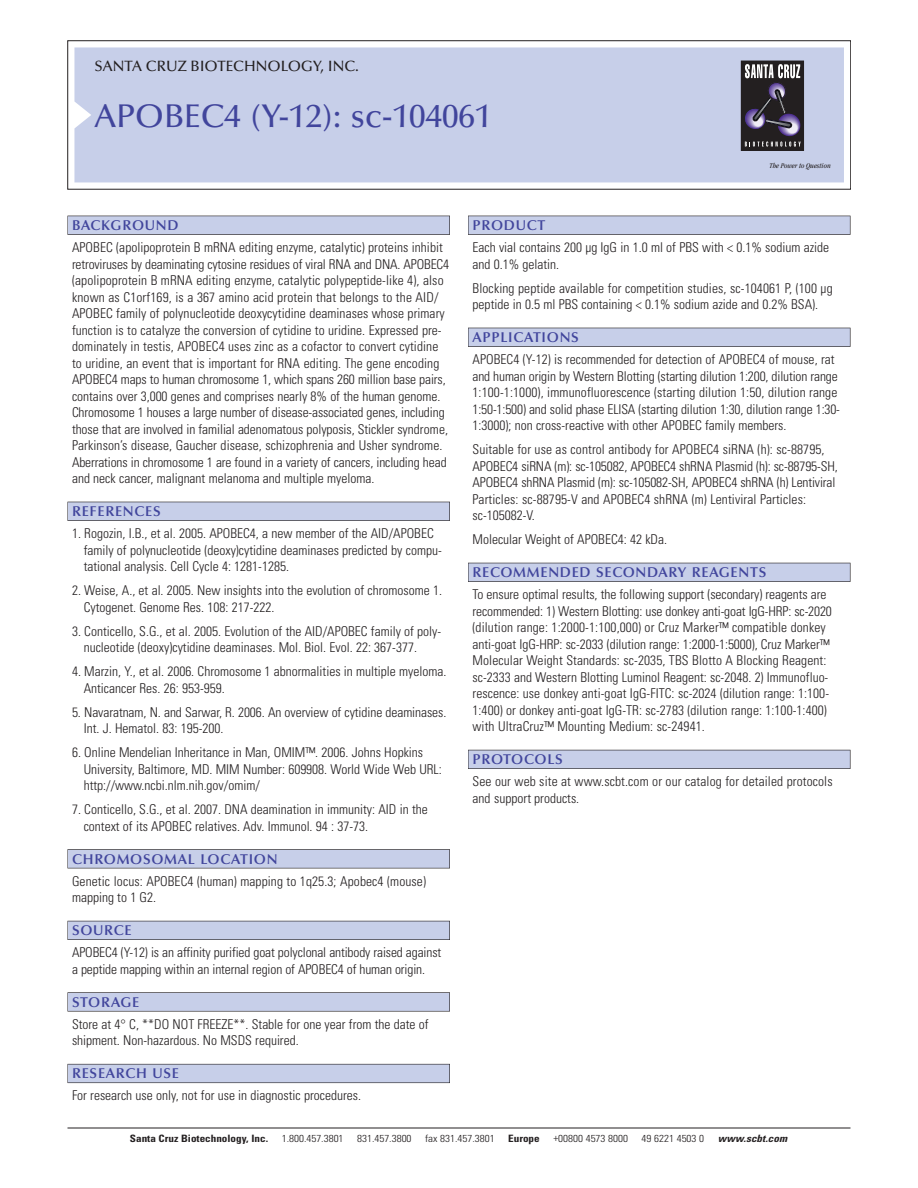
<style>
.page{position:relative;width:918px;height:1188px;background:#fff}
.page>*{position:absolute;margin:0;border:0;box-sizing:border-box;transform-origin:0 0}
.t1{font:500 33px "Optima";color:#41459c}
.t2{font:500 15px "Optima";color:#231f20}
.t3{font:600 14.25px "Optima";letter-spacing:.05em;color:#41459c}
.t4{font:300 condensed 13.5px/16.5px "Univers";color:#231f20}
.t5{font:300 condensed 10.2px "Univers";color:#231f20;scale:1.1 1}
.t6{font:700 condensed 10.2px "Univers";color:#231f20;scale:1.1 1}
.t7{font:italic 700 condensed 10.2px "Univers";color:#231f20;scale:1.1 1}
.t8{font:italic condensed 7.5px "Garamond";color:#231f20}
</style>
<div class="page">
<div style="left:74px;top:47px;width:770px;height:135px;background:#c7cfe9"></div>
<div style="left:741px;top:61px;width:62px;height:89px;background:#231f20"></div>
<div style="left:741px;top:61px;width:63px;height:90px;border:1px solid #231f20"></div>
<svg style="left:741px;top:64px;width:64px;height:83px"></svg>
<div style="left:68px;top:216px;width:382px;height:19px;background:#64636a"></div>
<div style="left:68px;top:216px;width:381px;height:18px;background:#c7cfe9"></div>
<div style="left:68px;top:502px;width:382px;height:19px;background:#62626a"></div>
<div style="left:68px;top:502px;width:381px;height:18px;background:#c7cfe9"></div>
<div style="left:68px;top:849px;width:382px;height:19px;background:#67666b"></div>
<div style="left:68px;top:850px;width:381px;height:18px;background:#c7cfe9"></div>
<div style="left:68px;top:921px;width:382px;height:19px;background:#63646e"></div>
<div style="left:68px;top:921px;width:381px;height:18px;background:#c7cfe9"></div>
<svg style="left:68px;top:992px;width:382px;height:20px"></svg>
<div style="left:68px;top:993px;width:381px;height:18px;background:#c7cfe9"></div>
<div style="left:68px;top:1064px;width:382px;height:19px;background:#717380"></div>
<div style="left:68px;top:1064px;width:381px;height:18px;background:#c7cfe9"></div>
<div style="left:468px;top:216px;width:382px;height:19px;background:#64636a"></div>
<div style="left:468px;top:216px;width:382px;height:18px;background:#c7cfe9"></div>
<div style="left:468px;top:328px;width:382px;height:19px;background:#62626a"></div>
<div style="left:468px;top:328px;width:382px;height:18px;background:#c7cfe9"></div>
<div style="left:468px;top:563px;width:382px;height:19px;background:#63636c"></div>
<div style="left:468px;top:563px;width:382px;height:18px;background:#c7cfe9"></div>
<div style="left:468px;top:750px;width:382px;height:19px;background:#63646e"></div>
<div style="left:468px;top:750px;width:382px;height:18px;background:#c7cfe9"></div>
<hr style="left:68px;top:1128px;width:782px;height:1px;background:#231f20">
<p class="t2" style="left:94px;top:60px;width:266px">SANTA CRUZ BIOTECHNOLOGY, INC.</p>
<h1 class="t1" style="left:94px;top:102px;width:399px">APOBEC4 (Y-12): sc-104061</h1>
<p class="t8" style="left:769px;top:163px;width:63px">The Power to Question</p>
<p class="t3" style="left:72px;top:219px;width:108px">BACKGROUND</p>
<p class="t4" style="left:72px;top:240px;width:379px">APOBEC (apolipoprotein B mRNA editing enzyme, catalytic) proteins inhibit retroviruses by deaminating cytosine residues of viral RNA and DNA. APOBEC4 (apolipoprotein B mRNA editing enzyme, catalytic polypeptide-like 4), also known as C1orf169, is a 367 amino acid protein that belongs to the AID/ APOBEC family of polynucleotide deoxycytidine deaminases whose primary function is to catalyze the conversion of cytidine to uridine. Expressed pre&shy;dominately in testis, APOBEC4 uses zinc as a cofactor to convert cytidine to uridine, an event that is important for RNA editing. The gene encoding APOBEC4 maps to human chromosome 1, which spans 260 million base pairs, contains over 3,000 genes and comprises nearly 8% of the human genome.<br>Chromosome 1 houses a large number of disease-associated genes, including those that are involved in familial adenomatous polyposis, Stickler syndrome, Parkinson’s disease, Gaucher disease, schizophrenia and Usher syndrome.<br>Aberrations in chromosome 1 are found in a variety of cancers, including head and neck cancer, malignant melanoma and multiple myeloma.</p>
<p class="t3" style="left:72px;top:505px;width:90px">REFERENCES</p>
<p class="t4" style="left:84px;top:526px;width:360px;text-indent:-12px">1. Rogozin, I.B., et al. 2005. APOBEC4, a new member of the AID/APOBEC family of polynucleotide (deoxy)cytidine deaminases predicted by compu&shy;tational analysis. Cell Cycle 4: 1281-1285.</p>
<p class="t4" style="left:84px;top:583px;width:360px;text-indent:-12px">2. Weise, A., et al. 2005. New insights into the evolution of chromosome 1.<br>Cytogenet. Genome Res. 108: 217-222.</p>
<p class="t4" style="left:84px;top:624px;width:359px;text-indent:-12px">3. Conticello, S.G., et al. 2005. Evolution of the AID/APOBEC family of poly&shy;nucleotide (deoxy)cytidine deaminases. Mol. Biol. Evol. 22: 367-377.</p>
<p class="t4" style="left:84px;top:664px;width:364px;text-indent:-12px">4. Marzin, Y., et al. 2006. Chromosome 1 abnormalities in multiple myeloma.<br>Anticancer Res. 26: 953-959.</p>
<p class="t4" style="left:84px;top:705px;width:364px;text-indent:-12px">5. Navaratnam, N. and Sarwar, R. 2006. An overview of cytidine deaminases.<br>Int. J. Hematol. 83: 195-200.</p>
<p class="t4" style="left:84px;top:745px;width:360px;text-indent:-12px">6. Online Mendelian Inheritance in Man, OMIM™. 2006. Johns Hopkins<br>University, Baltimore, MD. MIM Number: 609908. World Wide Web URL: http://www.ncbi.nlm.nih.gov/omim/</p>
<p class="t4" style="left:84px;top:802px;width:346px;text-indent:-12px">7. Conticello, S.G., et al. 2007. DNA deamination in immunity: AID in the context of its APOBEC relatives. Adv. Immunol. 94 : 37-73.</p>
<p class="t3" style="left:72px;top:853px;width:207px">CHROMOSOMAL LOCATION</p>
<p class="t4" style="left:72px;top:874px;width:356px">Genetic locus: APOBEC4 (human) mapping to 1q25.3; Apobec4 (mouse) mapping to 1 G2.</p>
<p class="t3" style="left:72px;top:924px;width:61px">SOURCE</p>
<p class="t4" style="left:72px;top:946px;width:371px">APOBEC4 (Y-12) is an affinity purified goat polyclonal antibody raised against a peptide mapping within an internal region of APOBEC4 of human origin.</p>
<p class="t3" style="left:72px;top:996px;width:69px">STORAGE</p>
<p class="t4" style="left:72px;top:1017px;width:358px">Store at 4° C, **DO NOT FREEZE**. Stable for one year from the date of shipment. Non-hazardous. No MSDS required.</p>
<p class="t3" style="left:72px;top:1068px;width:109px">RESEARCH USE</p>
<p class="t4" style="left:72px;top:1089px;width:290px">For research use only, not for use in diagnostic procedures.</p>
<p class="t3" style="left:473px;top:219px;width:74px">PRODUCT</p>
<p class="t4" style="left:473px;top:240px;width:358px">Each vial contains 200 µg IgG in 1.0 ml of PBS with &lt; 0.1% sodium azide and 0.1% gelatin.</p>
<p class="t4" style="left:473px;top:281px;width:362px">Blocking peptide available for competition studies, sc-104061 P, (100 µg peptide in 0.5 ml PBS containing &lt; 0.1% sodium azide and 0.2% BSA).</p>
<p class="t3" style="left:473px;top:331px;width:108px">APPLICATIONS</p>
<p class="t4" style="left:473px;top:352px;width:369px">APOBEC4 (Y-12) is recommended for detection of APOBEC4 of mouse, rat and human origin by Western Blotting (starting dilution 1:200, dilution range 1:100-1:1000), immunofluorescence (starting dilution 1:50, dilution range 1:50-1:500) and solid phase ELISA (starting dilution 1:30, dilution range 1:30- 1:3000); non cross-reactive with other APOBEC family members.</p>
<p class="t4" style="left:473px;top:442px;width:367px">Suitable for use as control antibody for APOBEC4 siRNA (h): sc-88795, APOBEC4 siRNA (m): sc-105082, APOBEC4 shRNA Plasmid (h): sc-88795-SH, APOBEC4 shRNA Plasmid (m): sc-105082-SH, APOBEC4 shRNA (h) Lentiviral Particles: sc-88795-V and APOBEC4 shRNA (m) Lentiviral Particles: sc-105082-V.</p>
<p class="t4" style="left:473px;top:532px;width:196px">Molecular Weight of APOBEC4: 42 kDa.</p>
<p class="t3" style="left:473px;top:566px;width:295px">RECOMMENDED SECONDARY REAGENTS</p>
<p class="t4" style="left:473px;top:588px;width:361px">To ensure optimal results, the following support (secondary) reagents are recommended: 1) Western Blotting: use donkey anti-goat IgG-HRP: sc-2020 (dilution range: 1:2000-1:100,000) or Cruz Marker™ compatible donkey anti-goat IgG-HRP: sc-2033 (dilution range: 1:2000-1:5000), Cruz Marker™ Molecular Weight Standards: sc-2035, TBS Blotto A Blocking Reagent: sc-2333 and Western Blotting Luminol Reagent: sc-2048. 2) Immunofluo&shy;rescence: use donkey anti-goat IgG-FITC: sc-2024 (dilution range: 1:100- 1:400) or donkey anti-goat IgG-TR: sc-2783 (dilution range: 1:100-1:400) with UltraCruz™ Mounting Medium: sc-24941.</p>
<p class="t3" style="left:473px;top:753px;width:92px">PROTOCOLS</p>
<p class="t4" style="left:473px;top:775px;width:362px">See our web site at www.scbt.com or our catalog for detailed protocols and support products.</p>
<p class="t6" style="left:130px;top:1135px;width:127px">Santa Cruz Biotechnology, Inc.</p>
<p class="t5" style="left:282px;top:1135px;width:58px">1.800.457.3801</p>
<p class="t5" style="left:357px;top:1135px;width:51px">831.457.3800</p>
<p class="t5" style="left:425px;top:1135px;width:65px">fax 831.457.3801</p>
<p class="t6" style="left:508px;top:1135px;width:30px">Europe</p>
<p class="t5" style="left:553px;top:1135px;width:69px">+00800 4573 8000</p>
<p class="t5" style="left:642px;top:1135px;width:58px">49 6221 4503 0</p>
<p class="t7" style="left:718px;top:1135px;width:67px">www.scbt.com</p>
</div>
